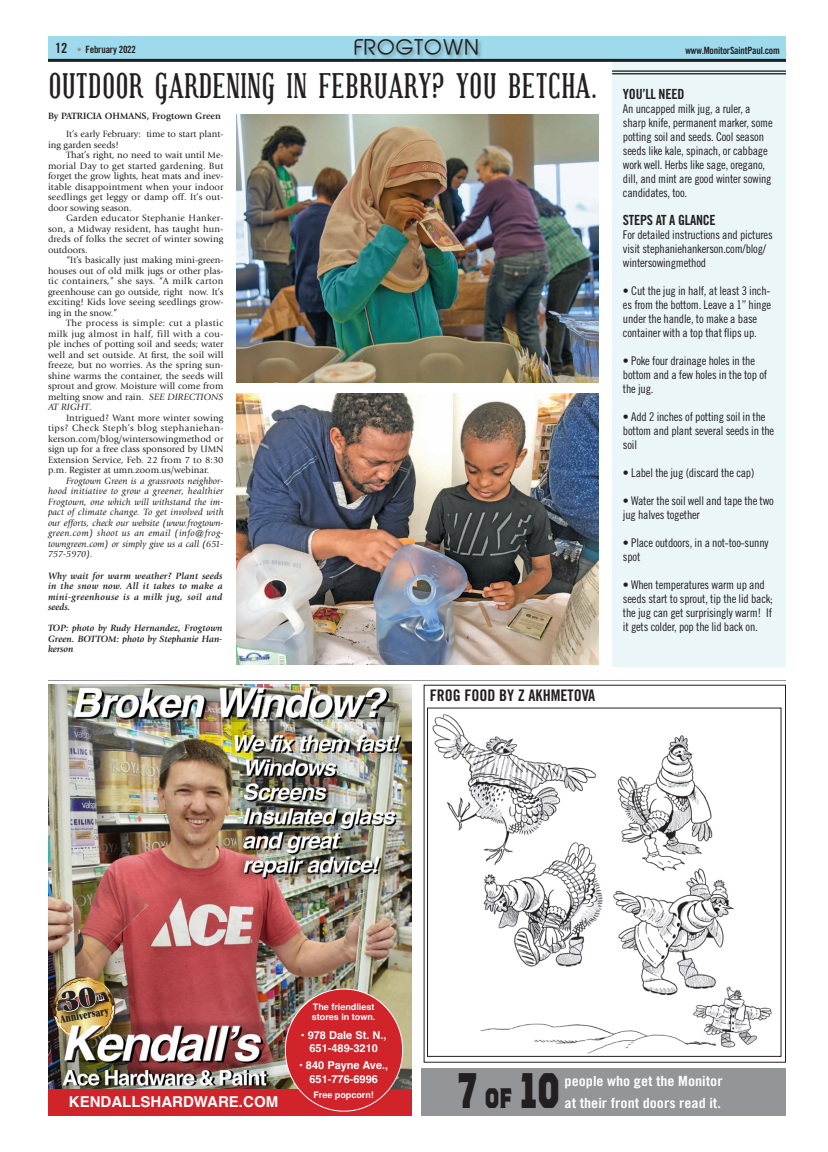
<style>
.page{position:relative;width:828px;height:1152px;background:#fff}
.page>*{position:absolute;margin:0;border:0;box-sizing:border-box;transform-origin:0 0}
._14pt_Trade_Gothic_H{font:900 49.9px "Worker";color:#231f20;scale:.65 1}
.t1{font:italic 700 48px "Helvetica";color:#fff}
._36pt_Covington_Cond{font:700 35.4px "Covington Cond";color:#231f20}
.t2{font:20px "Abeatby Kai";letter-spacing:.05em;color:#231f20}
._12pt_Trade_Gothic_H{font:16px "Trade Gothic LT Std Bd Cn 20";color:#231f20}
.t3{font:700 15px "Helvetica";color:#fff}
._14pt_Trade_Gothic_H-2{font:14px "Trade Gothic LT Std Bd Cn 20";color:#fff;scale:1.14 1}
.Sidebar_header{font:14px "Trade Gothic LT Std Bd Cn 20";letter-spacing:-.015em;color:#231f20}
.Sidebar_text{font:12px/14px "Trade Gothic LT Std Cn 18";letter-spacing:-.015em;color:#231f20}
.t4{font:700 11px/13.2px "Helvetica";color:#fff;text-align:center}
.t5{font:11px "Utopia Std Black Headline";color:#231f20;scale:.75 1}
.t6{font:10px "Trade Gothic LT Std Bd Cn 20";letter-spacing:-.02em;color:#231f20}
.Body_Copy{font:9.5px/10.5px "Giovanni Std";color:#231f20;text-align:justify}
.Body_Copy-2{font:italic 9.5px/10.5px "Giovanni Std";color:#231f20;text-align:justify}
.Cutline{font:italic 700 9.5px/10.5px "Giovanni Std";letter-spacing:.005em;color:#231f20;text-align:justify}
.Bylines{font:700 9.5px "Giovanni Std";color:#231f20}
.t7{font:700 9px/10px "Helvetica";color:#fff}
.s1{font-size:14px}
.s2{color:#939598}
.s3{font-style:italic}
.s4{font-size:32.3px}
</style>
<div class="page">
<hr style="left:48px;top:58px;width:738px;height:3px;background:#231f20">
<div style="left:48px;top:36px;width:738px;height:22px;background:#9fdaec"></div>
<hr style="left:48px;top:59px;width:738px;height:3px;background:#231f20">
<div style="left:354px;top:38px;width:129px;height:22px;background:#231f20;opacity:.4"></div>
<hr style="left:48px;top:680px;width:738px;height:1px;background:#939598">
<img style="left:432px;top:714px;width:340px;height:340px">
<div style="left:427px;top:708px;width:354px;height:349px;border:1px solid #231f20"></div>
<img style="left:237px;top:394px;width:362px;height:271px">
<div style="left:612px;top:62px;width:174px;height:605px;background:#ebf6f9"></div>
<hr style="left:612px;top:70px;width:174px;height:2px;background:#231f20">
<hr style="left:612px;top:73px;width:174px;height:1px;background:#231f20">
<img style="left:48px;top:684px;width:363px;height:405px">
<div style="left:48px;top:1089px;width:363px;height:27px;background:#d1232a"></div>
<div style="left:285px;top:989px;width:118px;height:122px;background:#d1232a;border-radius:50%"></div>
<img style="left:236px;top:114px;width:363px;height:268px">
<div style="left:421px;top:1068px;width:365px;height:48px;background:#939598"></div>
<img style="left:50px;top:977px;width:67px;height:65px">
<p class="t2" style="left:355px;top:39px;width:126px">FROGTOWN</p>
<p class="t6" style="left:55px;top:44px;width:80px"><span class="s1">12</span> <span class="s2">• •</span> February 2022</p>
<h3 class="Sidebar_header" style="left:52px;top:40px;width:14px">12</h3>
<p class="t6" style="left:86px;top:43px;width:52px">February 2022</p>
<p class="t6" style="left:686px;top:44px;width:96px">www.MonitorSaintPaul.com</p>
<p class="_36pt_Covington_Cond" style="left:48px;top:68px;width:550px">OUTDOOR GARDENING IN FEBRUARY? YOU BETCHA.</p>
<p class="Bylines" style="left:48px;top:111px;width:174px">By PATRICIA OHMANS, Frogtown Green</p>
<p class="Body_Copy" style="left:48px;top:129px;width:177px;text-indent:18px">It’s early February: time to start plant&shy;ing garden seeds!</p>
<p class="Body_Copy" style="left:48px;top:150px;width:177px;text-indent:18px">That’s right, no need to wait until Me&shy;morial Day to get started gardening. But forget the grow lights, heat mats and inev&shy;itable disappointment when your indoor seedlings get leggy or damp off. It’s out&shy;door sowing season.</p>
<p class="Body_Copy" style="left:48px;top:213px;width:177px;text-indent:18px">Garden educator Stephanie Hanker&shy;son, a Midway resident, has taught hun&shy;dreds of folks the secret of winter sowing outdoors.</p>
<p class="Body_Copy" style="left:48px;top:255px;width:177px;text-indent:18px">“It’s basically just making mini-green&shy;houses out of old milk jugs or other plas&shy;tic containers,” she says. “A milk carton greenhouse can go outside, right now. It’s exciting! Kids love seeing seedlings grow&shy;ing in the snow.”</p>
<p class="Body_Copy" style="left:48px;top:318px;width:177px;text-indent:18px">The process is simple: cut a plastic milk jug almost in half, fill with a cou&shy;ple inches of potting soil and seeds; water well and set outside. At first, the soil will freeze, but no worries. As the spring sun&shy;shine warms the container, the seeds will sprout and grow. Moisture will come from melting snow and rain. <span class="s3">SEE DIRECTIONS AT RIGHT</span>.</p>
<p class="Body_Copy" style="left:48px;top:413px;width:177px;text-indent:18px">Intrigued? Want more winter sowing tips? Check Steph’s blog stephaniehan&shy;kerson.com/blog/wintersowingmethod or sign up for a free class sponsored by UMN Extension Service, Feb. 22 from 7 to 8:30 p.m. Register at umn.zoom.us/webinar.</p>
<p class="Body_Copy-2" style="left:48px;top:476px;width:177px;text-indent:18px">Frogtown Green is a grassroots neighbor&shy;hood initiative to grow a greener, healthier Frogtown, one which will withstand the im&shy;pact of climate change. To get involved with our efforts, check our website (www.frogtown&shy;green.com) shoot us an email (info@frog&shy;towngreen.com) or simply give us a call (651- 757-5970).</p>
<p class="Sidebar_header" style="left:623px;top:85px;width:63px">YOU’LL NEED</p>
<p class="Sidebar_text" style="left:623px;top:101px;width:151px">An uncapped milk jug, a ruler, a sharp knife, permanent marker, some potting soil and seeds. Cool season seeds like kale, spinach, or cabbage work well. Herbs like sage, oregano, dill, and mint are good winter sowing candidates, too.</p>
<p class="Sidebar_header" style="left:623px;top:211px;width:94px">STEPS AT A GLANCE</p>
<p class="Sidebar_text" style="left:623px;top:227px;width:151px">For detailed instructions and pictures visit stephaniehankerson.com/blog/ wintersowingmethod</p>
<p class="Sidebar_text" style="left:623px;top:283px;width:150px">• Cut the jug in half, at least 3 inch&shy;es from the bottom. Leave a 1” hinge under the handle, to make a base container with a top that flips up.</p>
<p class="Sidebar_text" style="left:623px;top:353px;width:146px">• Poke four drainage holes in the bottom and a few holes in the top of the jug.</p>
<p class="Sidebar_text" style="left:623px;top:409px;width:153px">• Add 2 inches of potting soil in the bottom and plant several seeds in the soil</p>
<p class="Sidebar_text" style="left:623px;top:465px;width:133px">• Label the jug (discard the cap)</p>
<p class="Sidebar_text" style="left:623px;top:493px;width:152px">• Water the soil well and tape the two jug halves together</p>
<p class="Sidebar_text" style="left:623px;top:535px;width:147px">• Place outdoors, in a not-too-sunny spot</p>
<p class="Sidebar_text" style="left:623px;top:577px;width:151px">• When temperatures warm up and seeds start to sprout, tip the lid back; the jug can get surprisingly warm! If it gets colder, pop the lid back on.</p>
<p class="Cutline" style="left:48px;top:570px;width:176px">Why wait for warm weather? Plant seeds in the snow now. All it takes to make a mini-greenhouse is a milk jug, soil and seeds.</p>
<p class="Cutline" style="left:48px;top:623px;width:176px">TOP: photo by Rudy Hernandez, Frogtown Green. BOTTOM: photo by Stephanie Han&shy;kerson</p>
<p class="_12pt_Trade_Gothic_H" style="left:430px;top:685px;width:167px">FROG FOOD BY Z AKHMETOVA</p>
<p class="t5" style="left:60px;top:1014px;width:67px;rotate:-10deg">Anniversary</p>
<p class="t7" style="left:312px;top:1003px;width:65px">The friendliest stores in town.</p>
<p class="t4" style="left:301px;top:1030px;width:87px">• 978 Dale St. N.,<br>651-489-3210</p>
<p class="t4" style="left:299px;top:1060px;width:91px">• 840 Payne Ave.,<br>651-776-6996</p>
<p class="t7" style="left:313px;top:1090px;width:62px">Free popcorn!</p>
<p class="t1" style="left:61px;top:1014px;width:37px">K</p>
<p class="t3" style="left:69px;top:1092px;width:211px">KENDALLSHARDWARE.COM</p>
<p class="_14pt_Trade_Gothic_H" style="left:458px;top:1062px;width:159px">7 <span class="s4">of</span> 10</p>
<p class="_14pt_Trade_Gothic_H-2" style="left:565px;top:1073px;width:140px">people who get the Monitor</p>
<p class="_14pt_Trade_Gothic_H-2" style="left:565px;top:1094px;width:139px">at their front doors read it.</p>
</div>
